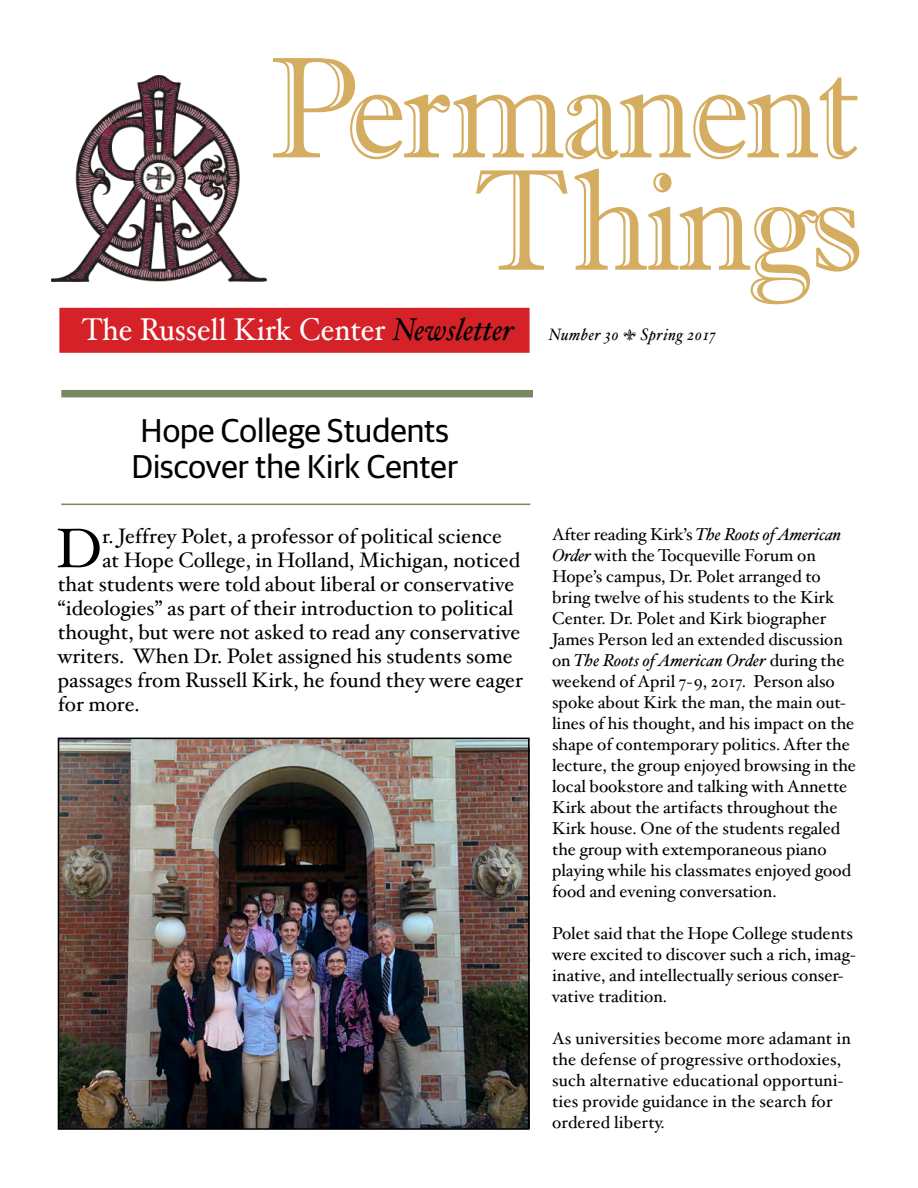
<style>
.page{position:relative;width:918px;height:1188px;background:#fff}
.page>*{position:absolute;margin:0;border:0;box-sizing:border-box;transform-origin:0 0}
.t1{font:144px/112.4px "Imprint MT Shadow";letter-spacing:-.03em;color:#d5ad61;text-align:right;scale:.92 1}
.t2{font:55.8px "Hoefler Text";color:#000}
.t3{font:33px/36px "Guardian Sans";color:#000}
.t4{font:31.5px "Hoefler Text";color:#fff;scale:.93 1}
.t5{font:21px "Hoefler Text";color:#000}
.t6{font:17.25px/21px "Hoefler Text";color:#000}
.t7{font:italic 16.5px "Hoefler Text";letter-spacing:.04em;color:#000;scale:.94 1}
.s1{font-style:italic;color:#000}
.s2{font-style:italic;font-size:16.5px;color:#000}
.s3{font-style:italic}
</style>
<div class="page">
<div style="left:59px;top:308px;width:471px;height:45px;background:#d52229"></div>
<img style="left:61px;top:741px;width:466px;height:386px">
<div style="left:58px;top:738px;width:472px;height:392px;border:2px solid #000"></div>
<hr style="left:61px;top:504px;width:469px;height:1px;background:#768764">
<div style="left:61px;top:390px;width:472px;height:7px;background:#768764"></div>
<img style="left:51px;top:75px;width:216px;height:206px">
<h1 class="t1" style="left:269px;top:52px;width:646px">Permanent<br>Things</h1>
<h3 class="t4" style="left:82px;top:310px;width:579px">The Russell Kirk Center <span class="s1">Newsletter</span> <span class="s2">Number 30</span></h3>
<p class="t7" style="left:640px;top:324px;width:82px">Spring 2017</p>
<h3 class="t3" style="left:132px;top:410px;width:328px">Hope College Students<br>Discover the Kirk Center</h3>
<h2 class="t2" style="left:56px;top:515px;width:48px">D</h2>
<p class="t5" style="left:102px;top:524px;width:401px">r. Jeffrey Polet, a professor of political science</p>
<p class="t5" style="left:102px;top:548px;width:419px">at Hope College, in Holland, Michigan, noticed</p>
<p class="t5" style="left:58px;top:572px;width:458px">that students were told about liberal or conservative</p>
<p class="t5" style="left:58px;top:596px;width:457px">“ideologies” as part of their introduction to political</p>
<p class="t5" style="left:58px;top:620px;width:464px">thought, but were not asked to read any conservative</p>
<p class="t5" style="left:58px;top:644px;width:456px">writers. When Dr. Polet assigned his students some</p>
<p class="t5" style="left:58px;top:668px;width:467px">passages from Russell Kirk, he found they were eager</p>
<p class="t5" style="left:58px;top:692px;width:84px">for more.</p>
<p class="t6" style="left:552px;top:525px;width:305px">After reading Kirk’s <span class="s3">The Roots of American Order</span> with the Tocqueville Forum on Hope’s campus, Dr. Polet arranged to bring twelve of his students to the Kirk Center. Dr. Polet and Kirk biographer James Person led an extended discussion on <span class="s3">The Roots of American Order</span> during the weekend of April 7-9, 2017. Person also spoke about Kirk the man, the main out&shy;lines of his thought, and his impact on the shape of contemporary politics. After the lecture, the group enjoyed browsing in the local bookstore and talking with Annette Kirk about the artifacts throughout the Kirk house. One of the students regaled the group with extemporaneous piano playing while his classmates enjoyed good food and evening conversation.</p>
<p class="t6" style="left:552px;top:923px;width:305px">Polet said that the Hope College students were excited to discover such a rich, imag&shy;inative, and intellectually serious conser&shy;vative tradition.</p>
<p class="t6" style="left:552px;top:1028px;width:300px">As universities become more adamant in the defense of progressive orthodoxies, such alternative educational opportuni&shy;ties provide guidance in the search for ordered liberty.</p>
</div>
